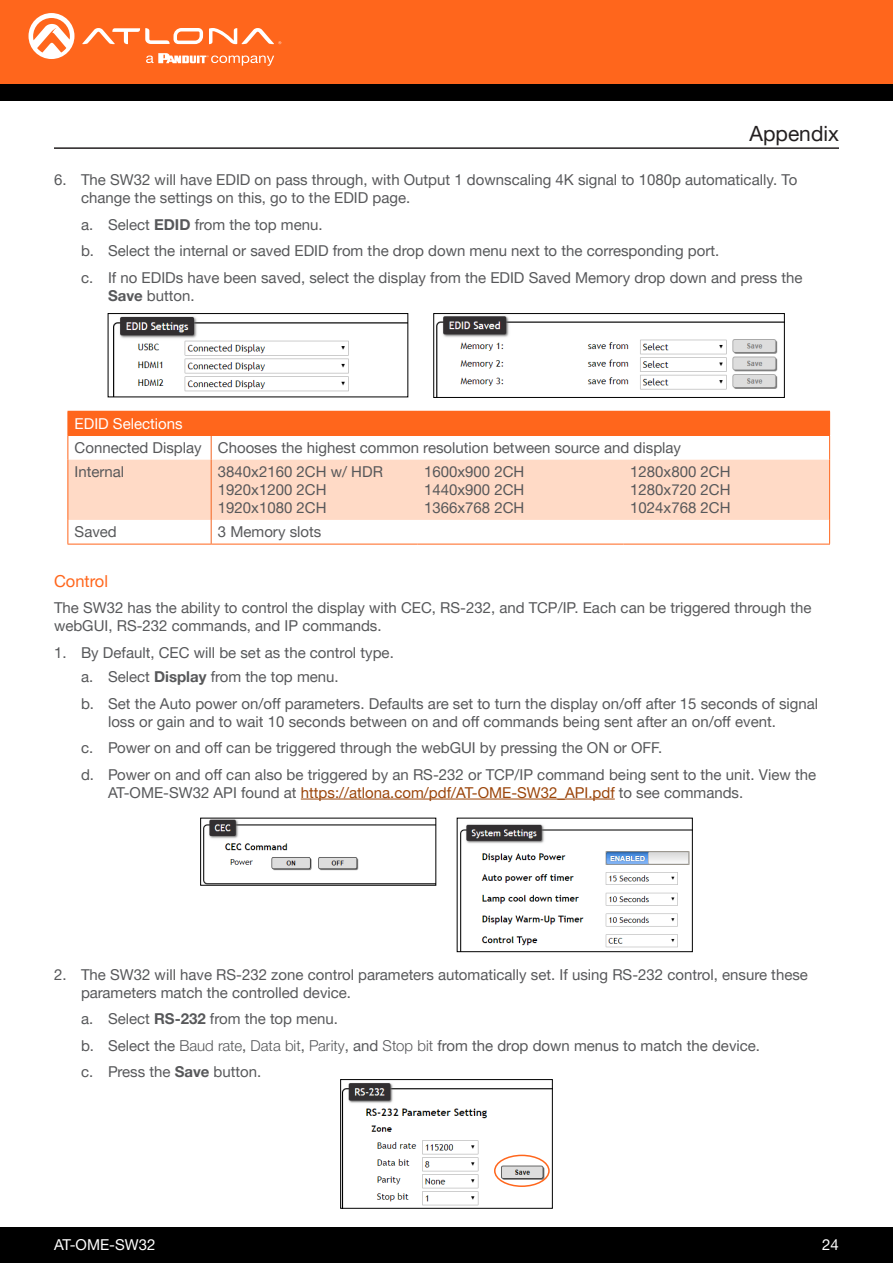
<style>
.page{position:relative;width:893px;height:1263px;background:#fff}
.page>*{position:absolute;margin:0;border:0;box-sizing:border-box;transform-origin:0 0}
.Non_TOC_Section_Head{font:21px "Helvetica Neue LTW1 G";color:#231f20}
.Secondary_Subsection{font:16.5px "Helvetica Neue LTW1 G";color:#ff661c}
.General_Text{font:15px/18px "Helvetica Neue LTW1 G";color:#57585a}
.Index_Section_Head{font:15px "Helvetica Neue LTW1 G";color:#57585a}
.Index_Section_Head-2{font:15px "Helvetica Neue LTW1 G";color:#fff}
.s1{font-weight:700}
.s2{color:#9b450a}
.s3{font-weight:300}
</style>
<div class="page">
<div style="left:0;top:1227px;width:893px;height:36px;background:#000"></div>
<div style="left:0;top:0;width:893px;height:84px;background:#ff661c"></div>
<div style="left:0;top:84px;width:893px;height:16px;background:#000"></div>
<svg style="left:82px;top:28px;width:121px;height:16px"></svg>
<svg style="left:209px;top:28px;width:72px;height:16px"></svg>
<svg style="left:29px;top:13px;width:45px;height:46px"></svg>
<svg style="left:146px;top:53px;width:128px;height:13px"></svg>
<hr style="left:54px;top:147px;width:785px;height:2px;background:#231f20">
<hr style="left:301px;top:799px;width:314px;height:1px;background:#9b450a">
<img style="left:113px;top:316px;width:293px;height:79px">
<div style="left:108px;top:313px;width:300px;height:84px;border:1px solid #000"></div>
<img style="left:436px;top:316px;width:347px;height:80px">
<div style="left:433px;top:313px;width:352px;height:85px;border:1px solid #000"></div>
<div style="left:68px;top:411px;width:762px;height:24px;background:#ff661c"></div>
<div style="left:69px;top:460px;width:760px;height:60px;background:#ffdac6"></div>
<hr style="left:68px;top:435px;width:143px;height:1px;background:#ff661c">
<svg style="left:68px;top:436px;width:1px;height:24px"></svg>
<hr style="left:211px;top:435px;width:206px;height:1px;background:#ff661c">
<hr style="left:417px;top:435px;width:206px;height:1px;background:#ff661c">
<hr style="left:623px;top:435px;width:207px;height:1px;background:#ff661c">
<svg style="left:829px;top:436px;width:1px;height:24px"></svg>
<svg style="left:211px;top:436px;width:1px;height:24px"></svg>
<hr style="left:68px;top:460px;width:1px;height:60px;background:#ff661c">
<svg style="left:68px;top:520px;width:1px;height:24px"></svg>
<svg style="left:829px;top:520px;width:1px;height:24px"></svg>
<svg style="left:211px;top:520px;width:1px;height:24px"></svg>
<hr style="left:68px;top:544px;width:143px;height:1px;background:#ff661c">
<hr style="left:211px;top:544px;width:206px;height:1px;background:#ff661c">
<hr style="left:417px;top:544px;width:206px;height:1px;background:#ff661c">
<hr style="left:623px;top:544px;width:207px;height:1px;background:#ff661c">
<hr style="left:211px;top:460px;width:1px;height:60px;background:#f36421">
<hr style="left:829px;top:460px;width:1px;height:60px;background:#ff661c">
<img style="left:342px;top:1083px;width:209px;height:124px">
<div style="left:340px;top:1079px;width:213px;height:130px;border:1px solid #000"></div>
<img style="left:203px;top:820px;width:231px;height:63px">
<img style="left:460px;top:824px;width:230px;height:126px">
<div style="left:457px;top:818px;width:235px;height:134px;border:1px solid #000"></div>
<div style="left:494px;top:1155px;width:56px;height:32px;border:2px solid #ff661c;border-radius:50%"></div>
<p class="Non_TOC_Section_Head" style="left:749px;top:120px;width:91px">Appendix</p>
<p class="General_Text" style="left:81px;top:171px;width:718px;text-indent:-27px">6. The SW32 will have EDID on pass through, with Output 1 downscaling 4K signal to 1080p automatically. To change the settings on this, go to the EDID page.</p>
<p class="General_Text" style="left:81px;top:215px;width:243px">a. Select <span class="s1">EDID</span> from the top menu.</p>
<p class="General_Text" style="left:81px;top:242px;width:640px">b. Select the internal or saved EDID from the drop down menu next to the corresponding port.</p>
<p class="General_Text" style="left:108px;top:268px;width:696px;text-indent:-27px">c. If no EDIDs have been saved, select the display from the EDID Saved Memory drop down and press the<br><span class="s1">Save</span> button.</p>
<p class="Index_Section_Head-2" style="left:75px;top:414px;width:110px">EDID Selections</p>
<p class="Index_Section_Head" style="left:75px;top:438px;width:129px">Connected Display</p>
<p class="Index_Section_Head" style="left:218px;top:438px;width:465px">Chooses the highest common resolution between source and display</p>
<p class="General_Text" style="left:75px;top:463px;width:51px">Internal</p>
<p class="General_Text" style="left:218px;top:463px;width:167px">3840x2160 2CH w/ HDR</p>
<p class="General_Text" style="left:218px;top:481px;width:110px">1920x1200 2CH</p>
<p class="General_Text" style="left:218px;top:499px;width:110px">1920x1080 2CH</p>
<p class="General_Text" style="left:424px;top:463px;width:102px">1600x900 2CH</p>
<p class="General_Text" style="left:424px;top:481px;width:102px">1440x900 2CH</p>
<p class="General_Text" style="left:424px;top:499px;width:102px">1366x768 2CH</p>
<p class="General_Text" style="left:630px;top:463px;width:102px">1280x800 2CH</p>
<p class="General_Text" style="left:630px;top:481px;width:102px">1280x720 2CH</p>
<p class="General_Text" style="left:630px;top:499px;width:102px">1024x768 2CH</p>
<p class="Index_Section_Head" style="left:75px;top:523px;width:44px">Saved</p>
<p class="General_Text" style="left:218px;top:523px;width:105px">3 Memory slots</p>
<p class="Secondary_Subsection" style="left:54px;top:571px;width:56px">Control</p>
<p class="General_Text" style="left:54px;top:599px;width:759px">The SW32 has the ability to control the display with CEC, RS-232, and TCP/IP. Each can be triggered through the webGUI, RS-232 commands, and IP commands.</p>
<p class="General_Text" style="left:54px;top:643px;width:341px">1. By Default, CEC will be set as the control type.</p>
<p class="General_Text" style="left:81px;top:668px;width:259px">a. Select <span class="s1">Display</span> from the top menu.</p>
<p class="General_Text" style="left:108px;top:694px;width:712px;text-indent:-27px">b. Set the Auto power on/off parameters. Defaults are set to turn the display on/off after 15 seconds of signal loss or gain and to wait 10 seconds between on and off commands being sent after an on/off event.</p>
<p class="General_Text" style="left:81px;top:739px;width:583px">c. Power on and off can be triggered through the webGUI by pressing the ON or OFF.</p>
<p class="General_Text" style="left:108px;top:765px;width:710px;text-indent:-27px">d. Power on and off can also be triggered by an RS-232 or TCP/IP command being sent to the unit. View the<br>AT-OME-SW32 API found at <span class="s2">https://atlona.com/pdf/AT-OME-SW32_API.pdf</span> to see commands.</p>
<p class="General_Text" style="left:81px;top:965px;width:728px;text-indent:-27px">2. The SW32 will have RS-232 zone control parameters automatically set. If using RS-232 control, ensure these parameters match the controlled device.</p>
<p class="General_Text" style="left:81px;top:1010px;width:258px">a. Select <span class="s1">RS-232</span> from the top menu.</p>
<p class="General_Text" style="left:81px;top:1036px;width:681px">b. Select the <span class="s3">Baud rate</span>, <span class="s3">Data bit</span>, <span class="s3">Parity</span>, and <span class="s3">Stop bit</span> from the drop down menus to match the device.</p>
<p class="General_Text" style="left:81px;top:1063px;width:182px">c. Press the <span class="s1">Save</span> button.</p>
<p class="Index_Section_Head-2" style="left:54px;top:1235px;width:103px">AT-OME-SW32</p>
<p class="Index_Section_Head-2" style="left:822px;top:1235px;width:18px">24</p>
</div>
